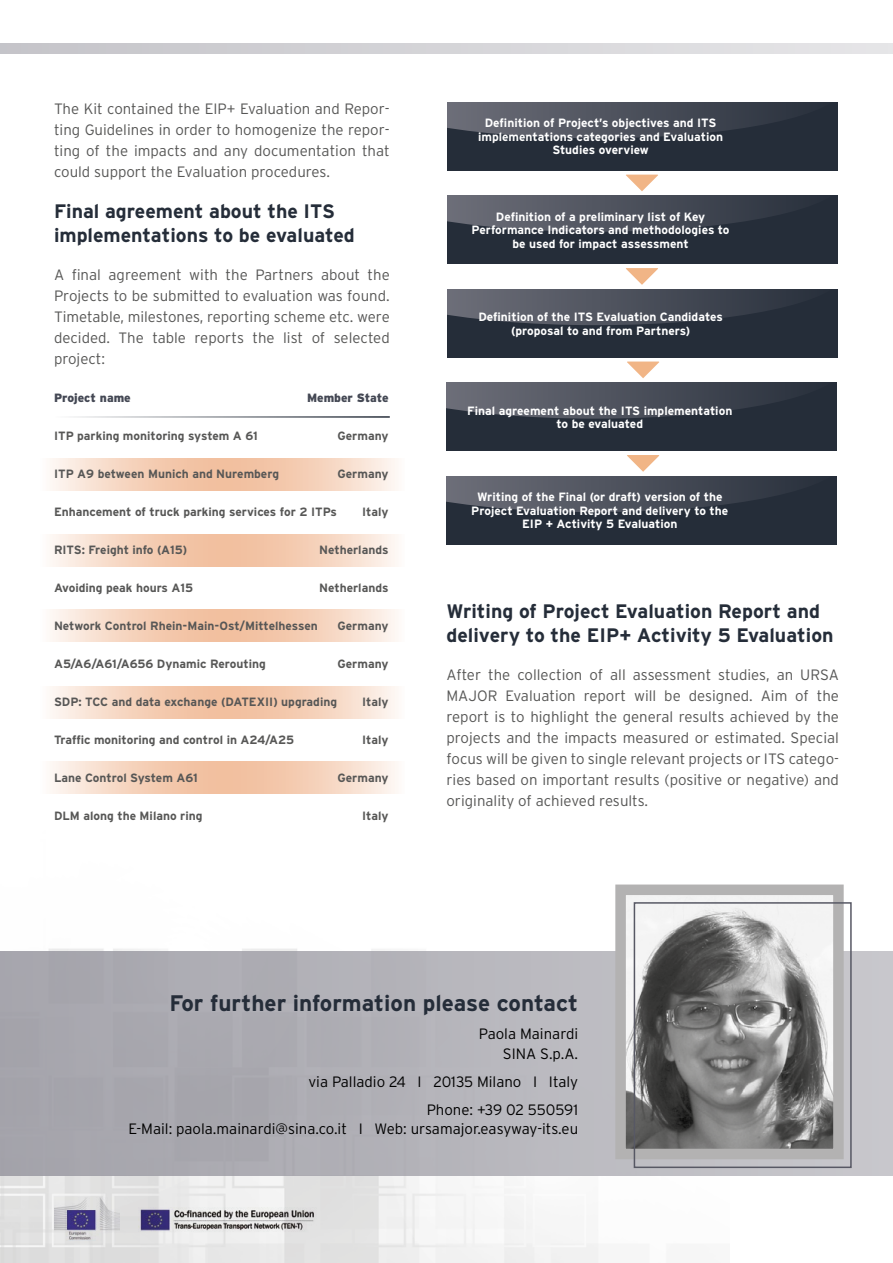
<style>
.page{position:relative;width:893px;height:1263px;background:#fff}
.page>*{position:absolute;margin:0;border:0;box-sizing:border-box;transform-origin:0 0}
.t1{font:700 22.5px "Interstate";color:#252d39}
.t2{font:700 19.5px/24px "Interstate";color:#252d39}
.t3{font:300 15px/21px "Interstate";color:#575756;text-align:justify}
.t4{font:300 15px/19.5px "Interstate";color:#000;text-align:right}
.t5{font:700 12px "Interstate";color:#575756}
.t6{font:700 12px/13.5px "Interstate";color:#fff;text-align:center}
.t7{font:900 12px "Interstate";color:#444854}
</style>
<div class="page">
<svg style="left:50px;top:458px;width:347px;height:33px;background:#f5d4be"></svg>
<img style="left:0;top:718px;width:599px;height:545px">
<div style="left:0;top:951px;width:893px;height:225px;background:linear-gradient(to right,#a2a1a9,#c8c8cc)"></div>
<svg style="left:0;top:43px;width:893px;height:11px;background:#d5d4d8"></svg>
<img style="left:626px;top:895px;width:207px;height:253px">
<div style="left:615px;top:884px;width:229px;height:275px;border:10px solid #b3b2b2"></div>
<div style="left:634px;top:902px;width:218px;height:266px;border:2px solid #575864"></div>
<div style="left:447px;top:102px;width:391px;height:68px;background:#252d39"></div>
<svg style="left:447px;top:102px;width:339px;height:36px"></svg>
<div style="left:447px;top:196px;width:391px;height:68px;background:#252d39"></div>
<div style="left:447px;top:289px;width:391px;height:68px;background:#252d39"></div>
<div style="left:446px;top:383px;width:391px;height:68px;background:#252d39"></div>
<div style="left:446px;top:476px;width:391px;height:68px;background:#252d39"></div>
<svg style="left:447px;top:175px;width:391px;height:57px"></svg>
<svg style="left:447px;top:268px;width:339px;height:57px"></svg>
<svg style="left:446px;top:362px;width:391px;height:57px"></svg>
<svg style="left:446px;top:455px;width:339px;height:57px"></svg>
<hr style="left:54px;top:416px;width:336px;height:2px;background:#252d39">
<svg style="left:50px;top:534px;width:347px;height:33px;background:#f5d4be"></svg>
<svg style="left:50px;top:609px;width:347px;height:33px;background:#f5d4be"></svg>
<svg style="left:50px;top:686px;width:347px;height:32px;background:#f5d4be"></svg>
<svg style="left:38px;top:761px;width:367px;height:33px;background:#f6d6c1"></svg>
<img style="left:138px;top:1208px;width:178px;height:23px">
<img style="left:54px;top:1197px;width:65px;height:43px">
<img style="left:67px;top:1210px;width:29px;height:19px">
<p class="t3" style="left:54px;top:98px;width:337px">The Kit contained the EIP+ Evaluation and Repor&shy;ting Guidelines in order to homogenize the repor&shy;ting of the impacts and any documentation that could support the Evaluation procedures.</p>
<h2 class="t2" style="left:54px;top:199px;width:302px">Final agreement about the ITS implementations to be evaluated</h2>
<p class="t3" style="left:54px;top:264px;width:337px">A final agreement with the Partners about the Projects to be submitted to evaluation was found.<br>Timetable, milestones, reporting scheme etc. were decided. The table reports the list of selected project:</p>
<p class="t7" style="left:54px;top:391px;width:78px">Project name</p>
<p class="t7" style="left:307px;top:391px;width:83px">Member State</p>
<p class="t5" style="left:54px;top:429px;width:205px">ITP parking monitoring system A 61</p>
<p class="t5" style="left:337px;top:429px;width:53px">Germany</p>
<p class="t5" style="left:54px;top:467px;width:227px">ITP A9 between Munich and Nuremberg</p>
<p class="t5" style="left:337px;top:467px;width:53px">Germany</p>
<p class="t5" style="left:54px;top:505px;width:285px">Enhancement of truck parking services for 2 ITPs</p>
<p class="t5" style="left:362px;top:505px;width:28px">Italy</p>
<p class="t5" style="left:54px;top:543px;width:135px">RITS: Freight info (A15)</p>
<p class="t5" style="left:319px;top:543px;width:71px">Netherlands</p>
<p class="t5" style="left:54px;top:581px;width:141px">Avoiding peak hours A15</p>
<p class="t5" style="left:319px;top:581px;width:71px">Netherlands</p>
<p class="t5" style="left:54px;top:619px;width:265px">Network Control Rhein-Main-Ost/Mittelhessen</p>
<p class="t5" style="left:337px;top:619px;width:53px">Germany</p>
<p class="t5" style="left:54px;top:657px;width:213px">A5/A6/A61/A656 Dynamic Rerouting</p>
<p class="t5" style="left:337px;top:657px;width:53px">Germany</p>
<p class="t5" style="left:54px;top:695px;width:285px">SDP: TCC and data exchange (DATEXII) upgrading</p>
<p class="t5" style="left:362px;top:695px;width:28px">Italy</p>
<p class="t5" style="left:54px;top:733px;width:242px">Traffic monitoring and control in A24/A25</p>
<p class="t5" style="left:362px;top:733px;width:28px">Italy</p>
<p class="t5" style="left:54px;top:771px;width:145px">Lane Control System A61</p>
<p class="t5" style="left:337px;top:771px;width:53px">Germany</p>
<p class="t5" style="left:54px;top:809px;width:150px">DLM along the Milano ring</p>
<p class="t5" style="left:362px;top:809px;width:28px">Italy</p>
<p class="t6" style="left:478px;top:116px;width:247px">Definition of Project’s objectives and ITS implementations categories and Evaluation<br>Studies overview</p>
<p class="t6" style="left:471px;top:210px;width:260px">Definition of a preliminary list of Key<br>Performance Indicators and methodologies to be used for impact assessment</p>
<p class="t6" style="left:478px;top:310px;width:246px">Definition of the ITS Evaluation Candidates (proposal to and from Partners)</p>
<p class="t6" style="left:467px;top:404px;width:267px">Final agreement about the ITS implementation to be evaluated</p>
<p class="t6" style="left:471px;top:490px;width:259px">Writing of the Final (or draft) version of the<br>Project Evaluation Report and delivery to the<br>EIP + Activity 5 Evaluation</p>
<h2 class="t2" style="left:446px;top:598px;width:389px">Writing of Project Evaluation Report and delivery to the EIP+ Activity 5 Evaluation</h2>
<p class="t3" style="left:446px;top:664px;width:394px">After the collection of all assessment studies, an URSA MAJOR Evaluation report will be designed. Aim of the report is to highlight the general results achieved by the projects and the impacts measured or estimated. Special focus will be given to single relevant projects or ITS catego&shy;ries based on important results (positive or negative) and originality of achieved results.</p>
<h1 class="t1" style="left:169px;top:991px;width:410px">For further information please contact</h1>
<p class="t4" style="left:479px;top:1024px;width:101px">Paola Mainardi<br>SINA S.p.A.</p>
<p class="t4" style="left:308px;top:1067px;width:271px;line-height:28px">via Palladio 24 I 20135 Milano I Italy<br>Phone: +39 02 550591</p>
<p class="t4" style="left:129px;top:1119px;width:451px">E-Mail: paola.mainardi@sina.co.it I Web: ursamajor.easyway-its.eu</p>
</div>
